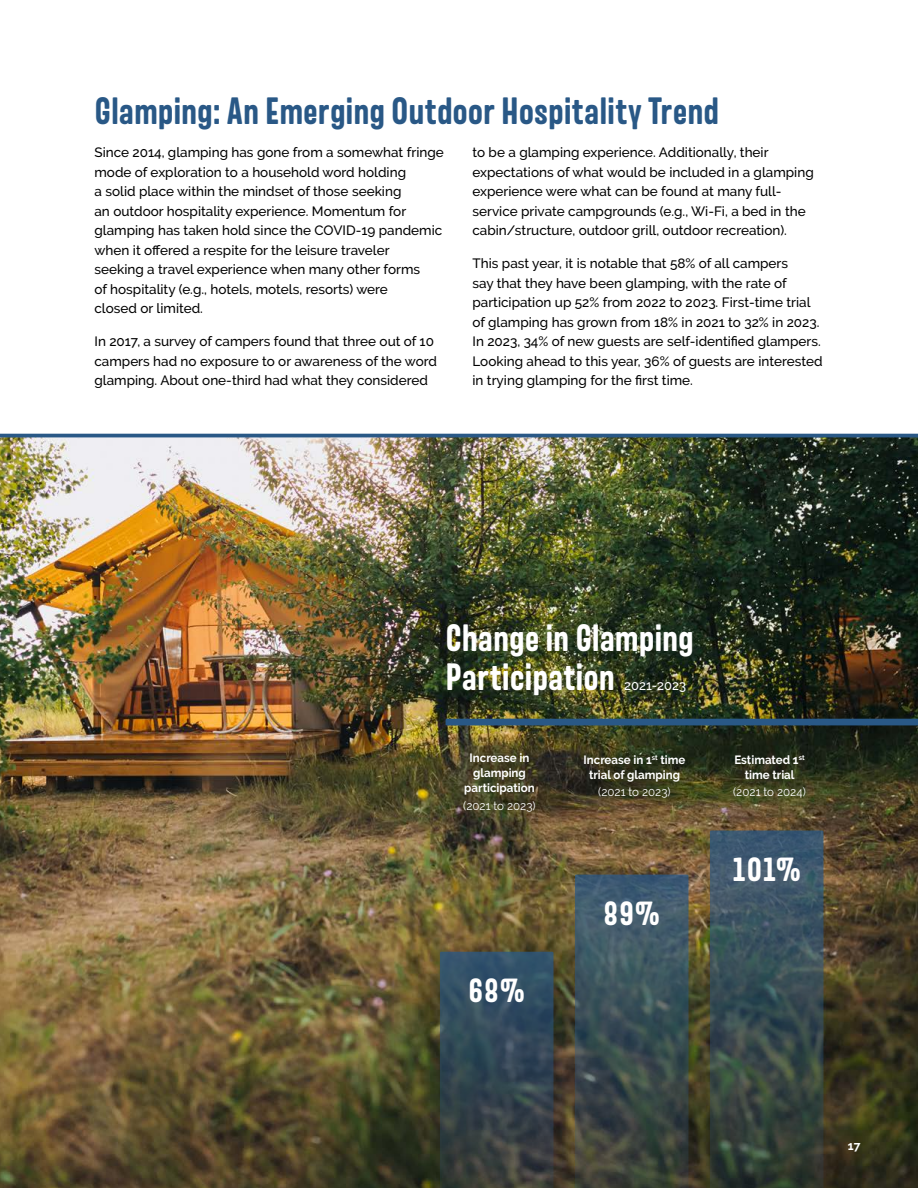
<style>
.page{position:relative;width:918px;height:1188px;background:#fff}
.page>*{position:absolute;margin:0;border:0;box-sizing:border-box;transform-origin:0 0}
.t1{font:700 37.5px "Merlod Norme";letter-spacing:-.005em;color:#295886}
.t2{font:700 37.5px/39px "Merlod Norme";letter-spacing:-.005em;color:#fff}
.Chart_Title{font:700 33px "Merlod Norme";letter-spacing:.03em;color:#fff}
.Body{font:500 13.5px/19.5px "Raleway";color:#000}
.t3{font:500 13.5px "Raleway";color:#fff;scale:.96 1}
.t4{font:700 12px/15px "Raleway";color:#fff;text-align:center;scale:.96 1}
.t5{font:12px "Raleway";color:#fff;scale:.96 1}
.t6{font:700 12px "Raleway";color:#fff}
</style>
<div class="page">
<img style="left:0;top:437px;width:918px;height:751px">
<svg style="left:710px;top:831px;width:113px;height:357px;background:#394b50"></svg>
<svg style="left:575px;top:875px;width:113px;height:313px;background:#3c4e53"></svg>
<svg style="left:440px;top:952px;width:113px;height:236px;background:#344651"></svg>
<hr style="left:0;top:434px;width:918px;height:3px;background:#295886">
<div style="left:445px;top:719px;width:473px;height:6px;background:#295886"></div>
<h2 class="t1" style="left:94px;top:87px;width:626px">Glamping: An Emerging Outdoor Hospitality Trend</h2>
<p class="Body" style="left:94px;top:143px;width:351px">Since 2014, glamping has gone from a somewhat fringe mode of exploration to a household word holding<br>a solid place within the mindset of those seeking<br>an outdoor hospitality experience. Momentum for glamping has taken hold since the COVID-19 pandemic when it offered a respite for the leisure traveler<br>seeking a travel experience when many other forms<br>of hospitality (e.g., hotels, motels, resorts) were<br>closed or limited.</p>
<p class="Body" style="left:94px;top:332px;width:344px">In 2017, a survey of campers found that three out of 10 campers had no exposure to or awareness of the word glamping. About one-third had what they considered</p>
<p class="Body" style="left:472px;top:143px;width:343px">to be a glamping experience. Additionally, their expectations of what would be included in a glamping experience were what can be found at many full&shy;service private campgrounds (e.g., Wi-Fi, a bed in the cabin/structure, outdoor grill, outdoor recreation).</p>
<p class="Body" style="left:472px;top:254px;width:352px">This past year, it is notable that 58% of all campers<br>say that they have been glamping, with the rate of participation up 52% from 2022 to 2023. First-time trial of glamping has grown from 18% in 2021 to 32% in 2023.<br>In 2023, 34% of new guests are self-identified glampers.<br>Looking ahead to this year, 36% of guests are interested in trying glamping for the first time.</p>
<h2 class="t2" style="left:446px;top:617px;width:250px">Change in Glamping<br>Participation</h2>
<h2 class="t3" style="left:624px;top:677px;width:66px">2021-2023</h2>
<h4 class="t4" style="left:464px;top:750px;width:75px">Increase in glamping participation</h4>
<h4 class="t5" style="left:463px;top:798px;width:77px">(2021 to 2023)</h4>
<p class="Chart_Title" style="left:469px;top:970px;width:58px">68%</p>
<h4 class="t4" style="left:584px;top:752px;width:108px">Increase in 1<sup>st</sup> time trial of glamping</h4>
<h4 class="t5" style="left:598px;top:785px;width:77px">(2021 to 2023)</h4>
<p class="Chart_Title" style="left:604px;top:892px;width:58px">89%</p>
<h4 class="t4" style="left:734px;top:752px;width:75px">Estimated 1<sup>st </sup>time trial</h4>
<h4 class="t5" style="left:733px;top:785px;width:77px">(2021 to 2024)</h4>
<p class="Chart_Title" style="left:733px;top:848px;width:69px">1O1%</p>
<p class="t6" style="left:848px;top:1139px;width:14px">17</p>
</div>
